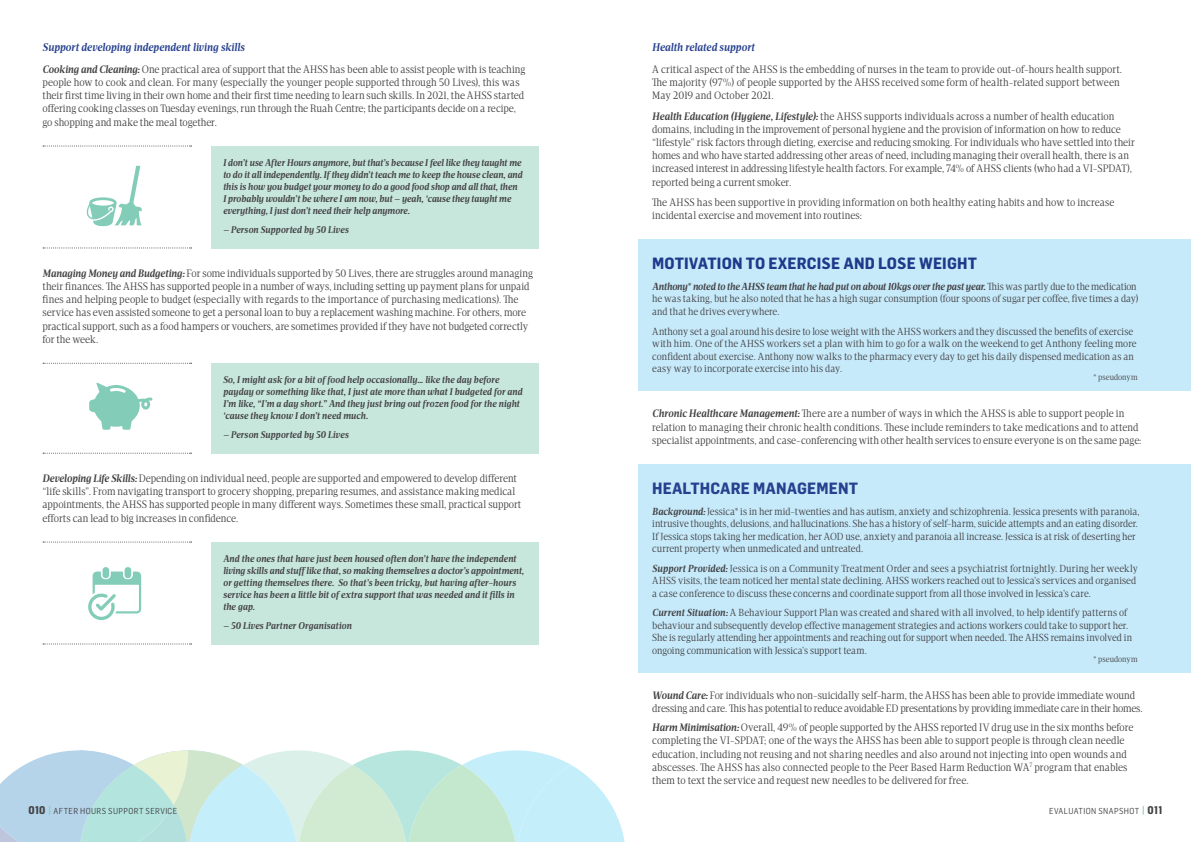
<style>
.page{position:relative;width:1191px;height:842px;background:#fff}
.page>*{position:absolute;margin:0;border:0;box-sizing:border-box;transform-origin:0 0}
.t1{font:700 16px "Flama Semicondensed";letter-spacing:.01em;color:#26418d}
.t2{font:italic 700 11.5px "Apud";letter-spacing:.005em;color:#26418d}
.t3{font:11px/13.2px "Apud";color:#414042}
.t4{font:10.5px/12.5px "Apud";letter-spacing:.005em;color:#414042}
.t5{font:italic 700 10px/12px "Apud";letter-spacing:.01em;color:#414042}
.t6{font:8.5px "Flama Semicondensed";letter-spacing:.04em;color:#414042}
.t7{font:8.5px "Apud";letter-spacing:.005em;color:#414042}
.s1{font-weight:700;font-style:italic}
.s2{font-weight:700;font-size:11px}
.s3{font-weight:700;font-size:11px;color:#83cdb8}
</style>
<div class="page">
<svg style="left:0;top:750px;width:625px;height:92px"></svg>
<div style="left:212px;top:363px;width:327px;height:91px;background:#c7e6dc"></div>
<svg style="left:43px;top:363px;width:149px;height:1px"></svg>
<svg style="left:43px;top:453px;width:149px;height:1px"></svg>
<svg style="left:89px;top:383px;width:63px;height:47px"></svg>
<div style="left:212px;top:541px;width:327px;height:103px;background:#c7e6dc"></div>
<svg style="left:43px;top:541px;width:149px;height:1px"></svg>
<svg style="left:43px;top:643px;width:149px;height:1px"></svg>
<div style="left:638px;top:240px;width:553px;height:151px;background:#c7eafb"></div>
<div style="left:212px;top:146px;width:327px;height:102px;background:#c7e6dc"></div>
<svg style="left:43px;top:146px;width:149px;height:1px"></svg>
<svg style="left:43px;top:247px;width:149px;height:1px"></svg>
<svg style="left:87px;top:166px;width:55px;height:60px"></svg>
<svg style="left:88px;top:567px;width:53px;height:53px"></svg>
<div style="left:638px;top:464px;width:553px;height:209px;background:#c7eafb"></div>
<p class="t2" style="left:43px;top:40px;width:204px">Support developing independent living skills</p>
<p class="t3" style="left:43px;top:63px;width:484px"><span class="s1">Cooking and Cleaning:</span> One practical area of support that the AHSS has been able to assist people with is teaching people how to cook and clean. For many (especially the younger people supported through 50 Lives), this was their first time living in their own home and their first time needing to learn such skills. In 2021, the AHSS started offering cooking classes on Tuesday evenings, run through the Ruah Centre; the participants decide on a recipe, go shopping and make the meal together.</p>
<p class="t5" style="left:223px;top:156px;width:301px">I don’t use After Hours anymore, but that’s because I feel like they taught me to do it all independently. If they didn’t teach me to keep the house clean, and this is how you budget your money to do a good food shop and all that, then I probably wouldn’t be where I am now, but – yeah, ‘cause they taught me everything, I just don’t need their help anymore.</p>
<p class="t5" style="left:223px;top:223px;width:127px">– Person Supported by 50 Lives</p>
<p class="t3" style="left:43px;top:266px;width:492px"><span class="s1">Managing Money and Budgeting:</span> For some individuals supported by 50 Lives, there are struggles around managing their finances. The AHSS has supported people in a number of ways, including setting up payment plans for unpaid fines and helping people to budget (especially with regards to the importance of purchasing medications). The service has even assisted someone to get a personal loan to buy a replacement washing machine. For others, more practical support, such as a food hampers or vouchers, are sometimes provided if they have not budgeted correctly for the week.</p>
<p class="t5" style="left:223px;top:374px;width:301px">So, I might ask for a bit of food help occasionally… like the day before payday or something like that, I just ate more than what I budgeted for and I’m like, “I’m a day short.” And they just bring out frozen food for the night ‘cause they know I don’t need much.</p>
<p class="t5" style="left:223px;top:429px;width:127px">– Person Supported by 50 Lives</p>
<p class="t3" style="left:43px;top:472px;width:480px"><span class="s1">Developing Life Skills:</span> Depending on individual need, people are supported and empowered to develop different “life skills”. From navigating transport to grocery shopping, preparing resumes, and assistance making medical appointments, the AHSS has supported people in many different ways. Sometimes these small, practical support efforts can lead to big increases in confidence.</p>
<p class="t5" style="left:223px;top:552px;width:302px">And the ones that have just been housed often don’t have the independent living skills and stuff like that, so making themselves a doctor’s appointment, or getting themselves there. So that’s been tricky, but having after-hours service has been a little bit of extra support that was needed and it fills in the gap.</p>
<p class="t5" style="left:223px;top:619px;width:130px">– 50 Lives Partner Organisation</p>
<p class="t2" style="left:652px;top:41px;width:104px">Health related support</p>
<p class="t3" style="left:652px;top:63px;width:471px">A critical aspect of the AHSS is the embedding of nurses in the team to provide out-of-hours health support.<br>The majority (97%) of people supported by the AHSS received some form of health-related support between<br>May 2019 and October 2021.</p>
<p class="t3" style="left:652px;top:109px;width:484px"><span class="s1">Health Education (Hygiene, Lifestyle):</span> the AHSS supports individuals across a number of health education domains, including in the improvement of personal hygiene and the provision of information on how to reduce “lifestyle” risk factors through dieting, exercise and reducing smoking. For individuals who have settled into their homes and who have started addressing other areas of need, including managing their overall health, there is an increased interest in addressing lifestyle health factors. For example, 74% of AHSS clients (who had a VI-SPDAT), reported being a current smoker.</p>
<p class="t3" style="left:652px;top:196px;width:464px">The AHSS has been supportive in providing information on both healthy eating habits and how to increase incidental exercise and movement into routines:</p>
<h1 class="t1" style="left:652px;top:253px;width:326px">MOTIVATION TO EXERCISE AND LOSE WEIGHT</h1>
<p class="t4" style="left:652px;top:280px;width:488px"><span class="s1">Anthony* noted to the AHSS team that he had put on about 10kgs over the past year.</span> This was partly due to the medication he was taking, but he also noted that he has a high sugar consumption (four spoons of sugar per coffee, five times a day) and that he drives everywhere.</p>
<p class="t4" style="left:652px;top:325px;width:486px">Anthony set a goal around his desire to lose weight with the AHSS workers and they discussed the benefits of exercise with him. One of the AHSS workers set a plan with him to go for a walk on the weekend to get Anthony feeling more confident about exercise. Anthony now walks to the pharmacy every day to get his daily dispensed medication as an easy way to incorporate exercise into his day.</p>
<p class="t7" style="left:1093px;top:372px;width:46px">* pseudonym</p>
<p class="t3" style="left:652px;top:407px;width:491px"><span class="s1">Chronic Healthcare Management:</span> There are a number of ways in which the AHSS is able to support people in relation to managing their chronic health conditions. These include reminders to take medications and to attend specialist appointments, and case-conferencing with other health services to ensure everyone is on the same page:</p>
<h1 class="t1" style="left:652px;top:478px;width:207px">HEALTHCARE MANAGEMENT</h1>
<p class="t4" style="left:652px;top:505px;width:489px"><span class="s1">Background:</span> Jessica* is in her mid-twenties and has autism, anxiety and schizophrenia. Jessica presents with paranoia, intrusive thoughts, delusions, and hallucinations. She has a history of self-harm, suicide attempts and an eating disorder.<br>If Jessica stops taking her medication, her AOD use, anxiety and paranoia all increase. Jessica is at risk of deserting her current property when unmedicated and untreated.</p>
<p class="t4" style="left:652px;top:562px;width:487px"><span class="s1">Support Provided:</span> Jessica is on a Community Treatment Order and sees a psychiatrist fortnightly. During her weekly<br>AHSS visits, the team noticed her mental state declining. AHSS workers reached out to Jessica’s services and organised a case conference to discuss these concerns and coordinate support from all those involved in Jessica’s care.</p>
<p class="t4" style="left:652px;top:607px;width:481px"><span class="s1">Current Situation:</span> A Behaviour Support Plan was created and shared with all involved, to help identify patterns of behaviour and subsequently develop effective management strategies and actions workers could take to support her.<br>She is regularly attending her appointments and reaching out for support when needed. The AHSS remains involved in ongoing communication with Jessica’s support team.</p>
<p class="t7" style="left:1093px;top:654px;width:46px">* pseudonym</p>
<p class="t3" style="left:652px;top:689px;width:492px"><span class="s1">Wound Care:</span> For individuals who non-suicidally self-harm, the AHSS has been able to provide immediate wound dressing and care. This has potential to reduce avoidable ED presentations by providing immediate care in their homes.</p>
<p class="t3" style="left:652px;top:721px;width:482px"><span class="s1">Harm Minimisation:</span> Overall, 49% of people supported by the AHSS reported IV drug use in the six months before completing the VI-SPDAT; one of the ways the AHSS has been able to support people is through clean needle education, including not reusing and not sharing needles and also around not injecting into open wounds and abscesses. The AHSS has also connected people to the Peer Based Harm Reduction WA<sup>7</sup> program that enables them to text the service and request new needles to be delivered for free.</p>
<p class="t6" style="left:28px;top:805px;width:150px"><span class="s2">010</span> <span class="s3">|</span> AFTER HOURS SUPPORT SERVICE</p>
<p class="t6" style="left:1049px;top:805px;width:115px">EVALUATION SNAPSHOT <span class="s3">|</span> <span class="s2">011</span></p>
</div>
